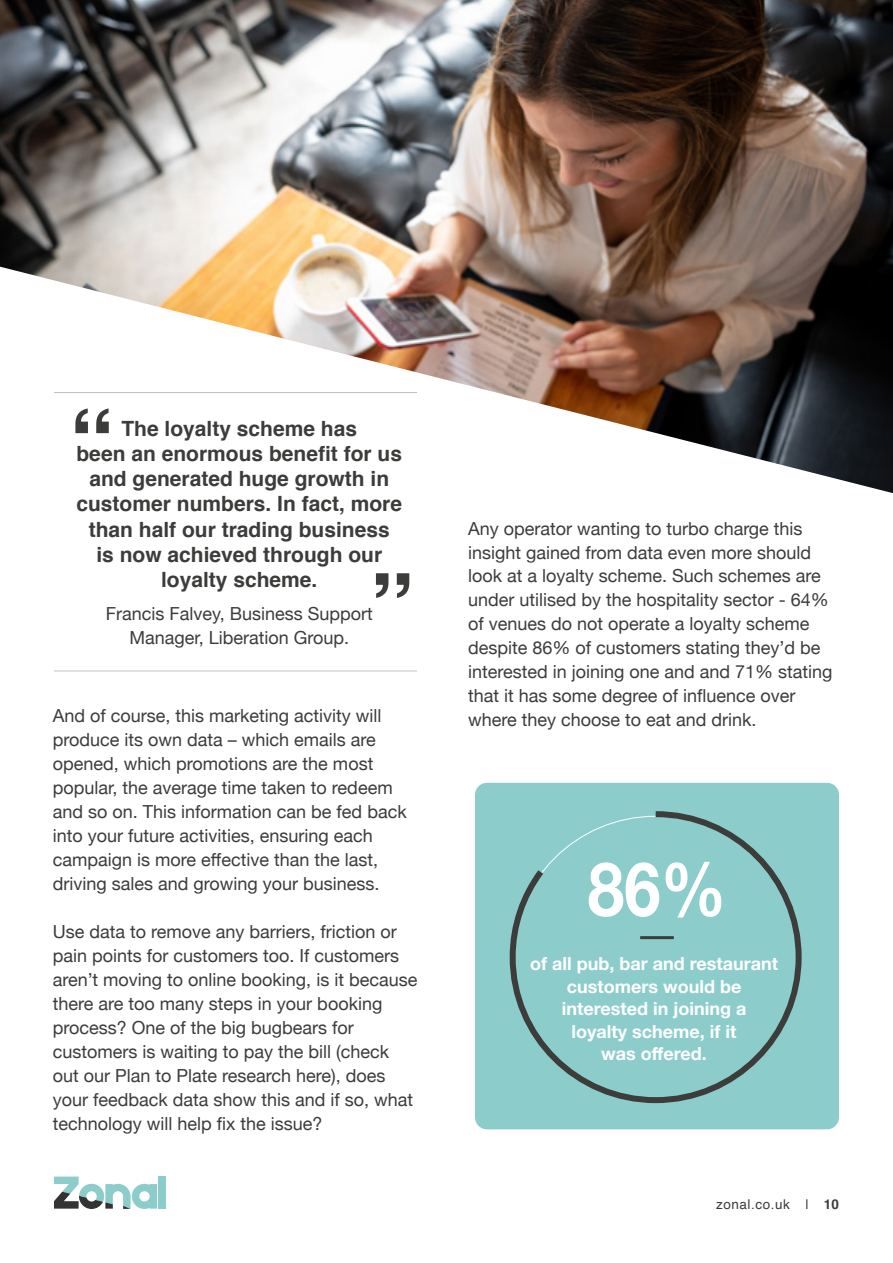
<style>
.page{position:relative;width:893px;height:1263px;background:#fff}
.page>*{position:absolute;margin:0;border:0;box-sizing:border-box;transform-origin:0 0}
.t1{font:700 90px "Helvetica";color:#3c3c3b}
.t2{font:700 75px "Helvetica Neue";color:#fff;scale:.87 1}
.t3{font:700 21px/25.2px "Helvetica";color:#3c3c3b;text-align:center}
.t4{font:18px/24px "Helvetica Neue";color:#3c3c3b}
.t5{font:700 18px/22.5px "Helvetica Neue";color:#fff;text-align:center}
.t6{font:13.5px "Helvetica";letter-spacing:.04em;color:#3c3c3b}
.s1{font-weight:700}
</style>
<div class="page">
<img style="left:0;top:0;width:893px;height:493px">
<div style="left:475px;top:783px;width:364px;height:346px;background:#8ccdcc;border-radius:12px"></div>
<svg style="left:509px;top:811px;width:293px;height:293px"></svg>
<div style="left:158px;top:1176px;width:8px;height:32px;background:#8ccdcc"></div>
<svg style="left:54px;top:1176px;width:103px;height:33px"></svg>
<hr style="left:54px;top:670px;width:363px;height:1px;background:#c0c0c0">
<hr style="left:54px;top:392px;width:363px;height:1px;background:#c0c0c0">
<h1 class="t1" style="left:69px;top:369px;width:46px">“</h1>
<p class="t3" style="left:76px;top:416px;width:327px">The loyalty scheme has<br>been an enormous benefit for us and generated huge growth in customer numbers. In fact, more than half our trading business<br>is now achieved through our loyalty scheme.</p>
<p class="t4" style="left:106px;top:602px;width:269px;text-align:center">Francis Falvey, Business Support<br>Manager, Liberation Group.</p>
<h1 class="t1" style="left:415px;top:637px;width:46px;rotate:-180deg">“</h1>
<p class="t4" style="left:53px;top:705px;width:355px">And of course, this marketing activity will produce its own data – which emails are opened, which promotions are the most popular, the average time taken to redeem and so on. This information can be fed back into your future activities, ensuring each campaign is more effective than the last, driving sales and growing your business.</p>
<p class="t4" style="left:53px;top:921px;width:366px">Use data to remove any barriers, friction or pain points for customers too. If customers aren’t moving to online booking, is it because there are too many steps in your booking process? One of the big bugbears for customers is waiting to pay the bill (check out our Plan to Plate research here), does your feedback data show this and if so, what technology will help fix the issue?</p>
<p class="t4" style="left:468px;top:517px;width:366px">Any operator wanting to turbo charge this insight gained from data even more should look at a loyalty scheme. Such schemes are under utilised by the hospitality sector - 64% of venues do not operate a loyalty scheme despite 86% of customers stating they’d be interested in joining one and and 71% stating that it has some degree of influence over where they choose to eat and drink.</p>
<h2 class="t2" style="left:588px;top:830px;width:161px">86%</h2>
<p class="t5" style="left:530px;top:953px;width:250px">of all pub, bar and restaurant customers would be interested in joining a<br>loyalty scheme, if it<br>was offered.</p>
<p class="t6" style="left:716px;top:1194px;width:124px">zonal.co.uk | <span class="s1">10</span></p>
</div>
